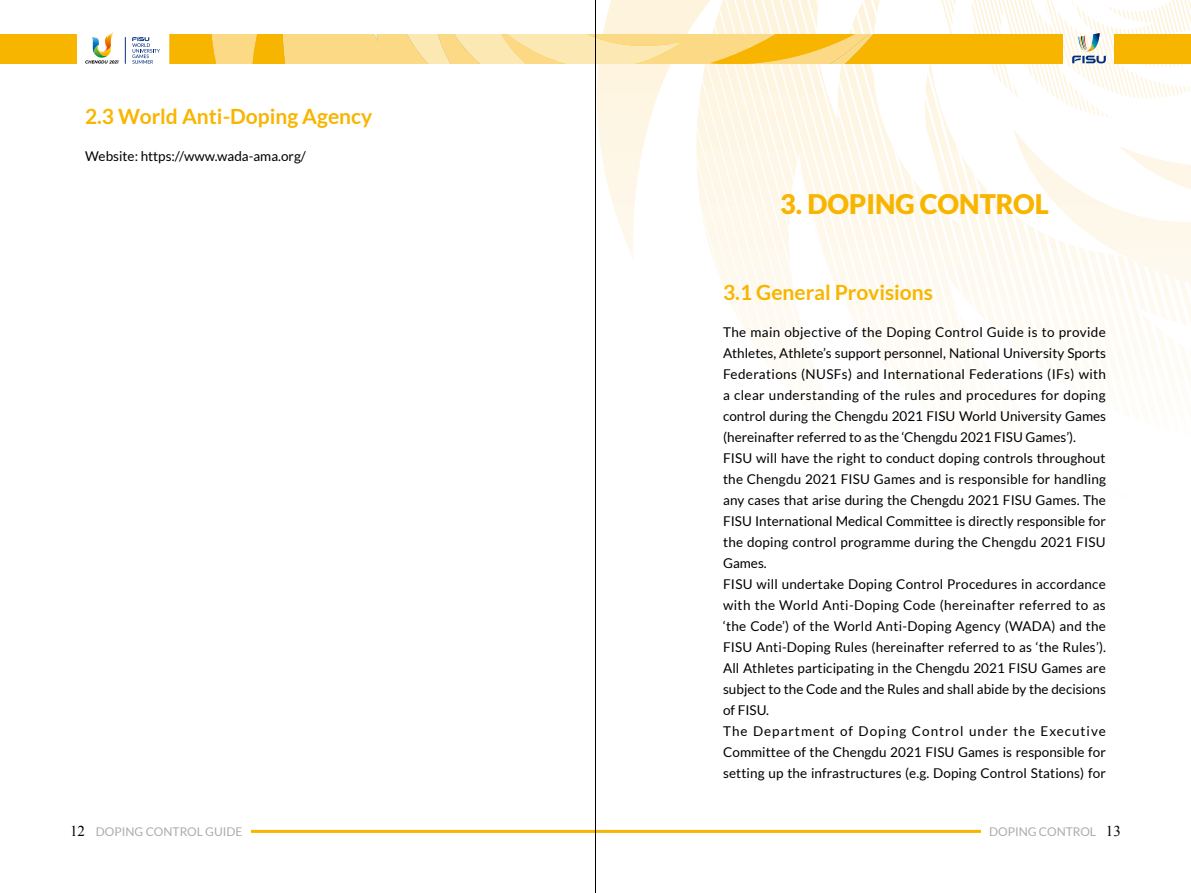
<style>
.page{position:relative;width:1191px;height:893px;background:#fff}
.page>*{position:absolute;margin:0;border:0;box-sizing:border-box;transform-origin:0 0}
.t1{font:900 27px "Lato";color:#f8b500}
.t2{font:700 21px "Lato";color:#f8b500}
.t3{font:13.5px/21px "Lato";letter-spacing:.01em;color:#000}
.t4{font:12px "Lato";color:#aaabab}
.s1{font-family:"Times New Roman";font-size:15px;color:#000}
</style>
<div class="page">
<svg style="left:170px;top:0;width:1021px;height:364px"></svg>
<svg style="left:85px;top:32px;width:33px;height:32px"></svg>
<svg style="left:125px;top:37px;width:1px;height:27px"></svg>
<svg style="left:132px;top:37px;width:28px;height:27px"></svg>
<div style="left:0;top:34px;width:77px;height:30px;background:#f8b500"></div>
<div style="left:1114px;top:34px;width:77px;height:30px;background:#f8b500"></div>
<hr style="left:251px;top:830px;width:846px;height:3px;background:#f8b500">
<div style="left:981px;top:825px;width:117px;height:13px;background:#fff"></div>
<hr style="left:595px;top:0;width:1px;height:893px;background:#000">
<h2 class="t2" style="left:85px;top:105px;width:289px">2.3 World Anti-Doping Agency</h2>
<p class="t3" style="left:85px;top:146px;width:222px">Website: https://www.wada-ama.org/</p>
<h1 class="t1" style="left:780px;top:188px;width:270px">3. DOPING CONTROL</h1>
<h2 class="t2" style="left:723px;top:280px;width:211px">3.1 General Provisions</h2>
<p class="t3" style="left:723px;top:321px;width:384px">The main objective of the Doping Control Guide is to provide Athletes, Athlete’s support personnel, National University Sports Federations (NUSFs) and International Federations (IFs) with a clear understanding of the rules and procedures for doping control during the Chengdu 2021 FISU World University Games (hereinafter referred to as the ‘Chengdu 2021 FISU Games’).<br>FISU will have the right to conduct doping controls throughout the Chengdu 2021 FISU Games and is responsible for handling any cases that arise during the Chengdu 2021 FISU Games. The FISU International Medical Committee is directly responsible for the doping control programme during the Chengdu 2021 FISU Games.<br>FISU will undertake Doping Control Procedures in accordance with the World Anti-Doping Code (hereinafter referred to as ‘the Code’) of the World Anti-Doping Agency (WADA) and the FISU Anti-Doping Rules (hereinafter referred to as ‘the Rules’).<br>All Athletes participating in the Chengdu 2021 FISU Games are subject to the Code and the Rules and shall abide by the decisions of FISU.<br>The Department of Doping Control under the Executive Committee of the Chengdu 2021 FISU Games is responsible for setting up the infrastructures (e.g. Doping Control Stations) for</p>
<p class="t4" style="left:70px;top:825px;width:174px"><span class="s1">12</span> DOPING CONTROL GUIDE</p>
<p class="t4" style="left:989px;top:825px;width:133px">DOPING CONTROL <span class="s1">13</span></p>
</div>
